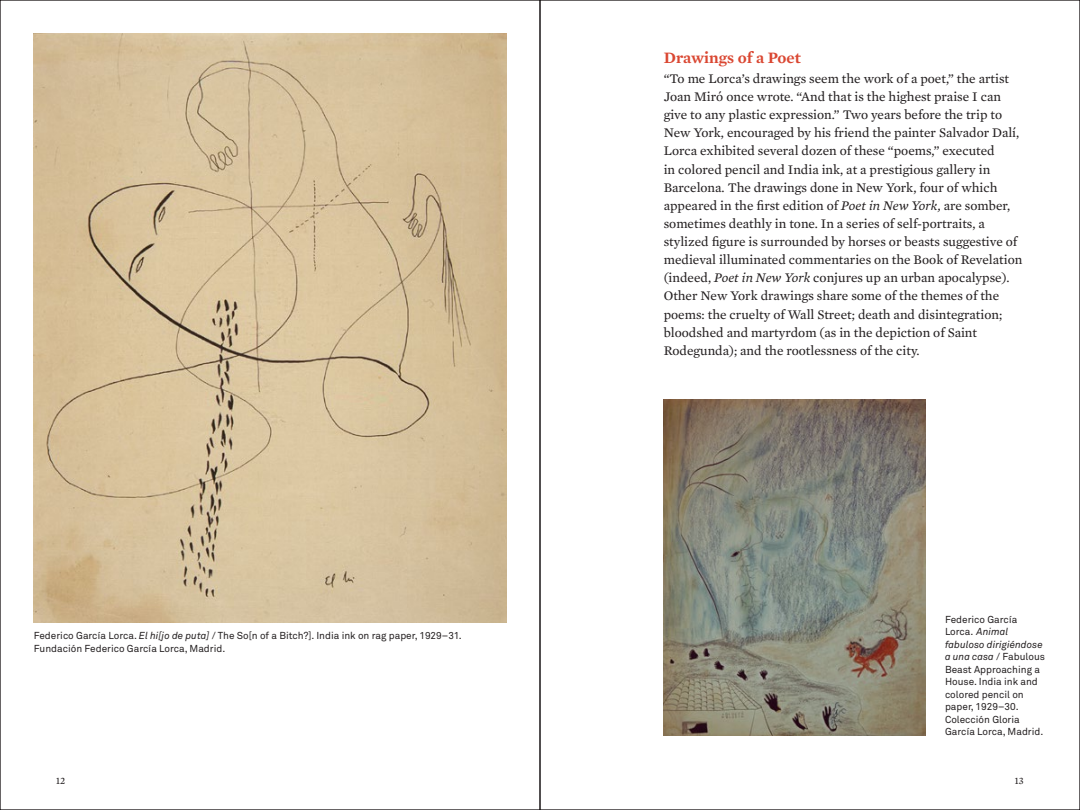
<style>
.page{position:relative;width:1080px;height:810px;background:#fff}
.page>*{position:absolute;margin:0;border:0;box-sizing:border-box;transform-origin:0 0}
.section_titles{font:600 16.25px "Mercury Text G2";color:#da4732}
.body2{font:13.5px/18.1px "Mercury Text G2";color:#231f20}
.captions{font:10px/12.5px "Akkurat";color:#231f20}
.t1{font:10px "Mercury Text G2";color:#231f20}
.s1{font-style:italic}
</style>
<div class="page">
<img style="left:664px;top:400px;width:261px;height:335px">
<img style="left:34px;top:34px;width:472px;height:589px">
<p class="captions" style="left:34px;top:630px;width:430px">Federico García Lorca. <span class="s1">El hi[jo de puta]</span> / The So[n of a Bitch?]. India ink on rag paper, 1929–31.<br>Fundación Federico García Lorca, Madrid.</p>
<p class="section_titles" style="left:664px;top:48px;width:139px">Drawings of a Poet</p>
<p class="body2" style="left:664px;top:69px;width:360px">“To me Lorca’s drawings seem the work of a poet,” the artist Joan Miró once wrote. “And that is the highest praise I can give to any plastic expression.” Two years before the trip to New York, encouraged by his friend the painter Salvador Dalí, Lorca exhibited several dozen of these “poems,” executed<br>in colored pencil and India ink, at a prestigious gallery in Barcelona. The drawings done in New York, four of which appeared in the first edition of <span class="s1">Poet in New York,</span> are somber, sometimes deathly in tone. In a series of self-portraits, a stylized figure is surrounded by horses or beasts suggestive of medieval illuminated commentaries on the Book of Revelation (indeed, <span class="s1">Poet in New York</span> conjures up an urban apocalypse).<br>Other New York drawings share some of the themes of the poems: the cruelty of Wall Street; death and disintegration; bloodshed and martyrdom (as in the depiction of Saint Rodegunda); and the rootlessness of the city.</p>
<p class="captions" style="left:945px;top:613px;width:102px">Federico García<br>Lorca. <span class="s1">Animal fabuloso dirigiéndose a una casa</span> / Fabulous<br>Beast Approaching a<br>House. India ink and colored pencil on paper, 1929–30.<br>Colección Gloria<br>García Lorca, Madrid.</p>
<p class="t1" style="left:56px;top:774px;width:11px">12</p>
<p class="t1" style="left:1015px;top:774px;width:10px">13</p>
</div>
